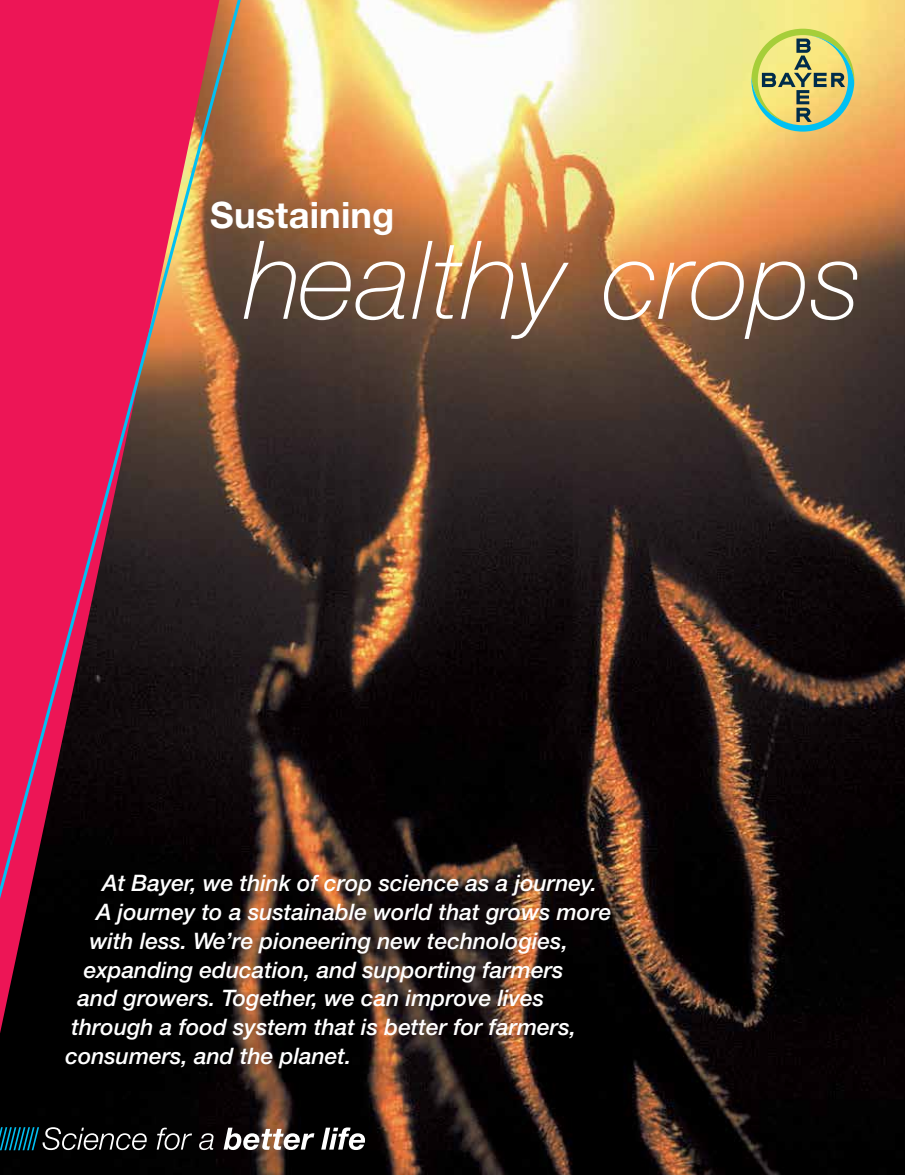
<style>
.page{position:relative;width:905px;height:1175px;background:#fff}
.page>*{position:absolute;margin:0;border:0;box-sizing:border-box;transform-origin:0 0}
.t1{font:italic 100 109.05px "Helvetica Neue LT Pro";letter-spacing:.01em;color:#fff}
.t2{font:700 36.3px "Helvetica Neue LT Pro";letter-spacing:.005em;color:#fff}
.t3{font:italic 500 22.65px "Helvetica Neue LT Pro";color:#fff}
</style>
<div class="page">
<img style="left:252px;top:0;width:652px;height:1174px">
<div style="left:195px;top:184px;width:691px;height:184px;background:#287032;opacity:.03"></div>
<svg style="left:751px;top:29px;width:103px;height:103px;background:#bec67a"></svg>
<svg style="left:252px;top:1127px;width:113px;height:23px"></svg>
<svg style="left:0;top:0;width:252px;height:1174px;background:#751d31"></svg>
<h2 class="t2" style="left:210px;top:192px;width:186px">Sustaining</h2>
<h1 class="t1" style="left:244px;top:215px;width:619px">healthy crops</h1>
<p class="t3" style="left:102px;top:869px;width:496px">At Bayer, we think of crop science as a journey.</p>
<p class="t3" style="left:96px;top:898px;width:517px">A journey to a sustainable world that grows more</p>
<p class="t3" style="left:90px;top:927px;width:479px">with less. We’re pioneering new technologies,</p>
<p class="t3" style="left:84px;top:956px;width:481px">expanding education, and supporting farmers</p>
<p class="t3" style="left:78px;top:984px;width:468px">and growers. Together, we can improve lives</p>
<p class="t3" style="left:72px;top:1013px;width:506px">through a food system that is better for farmers,</p>
<p class="t3" style="left:65px;top:1042px;width:287px">consumers, and the planet.</p>
</div>
